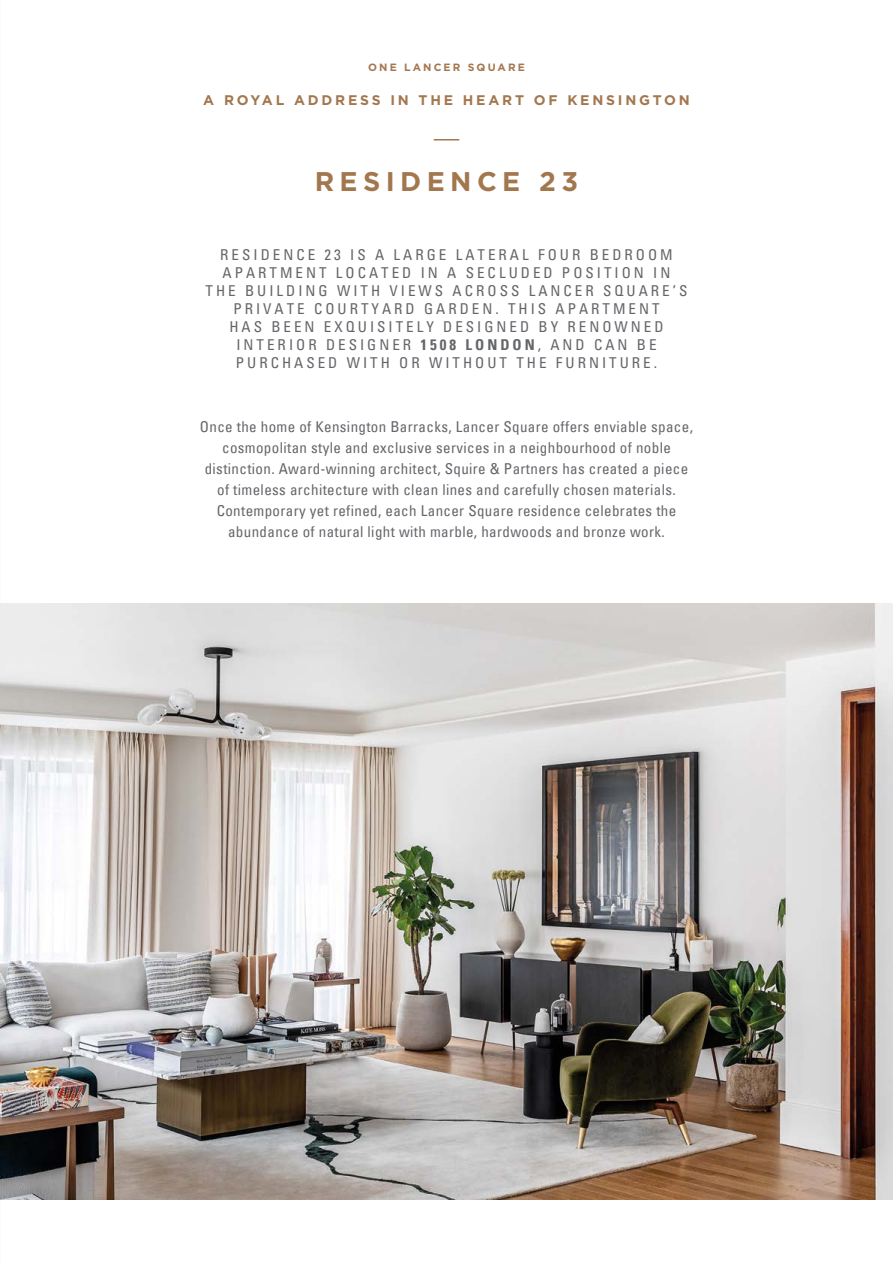
<style>
.page{position:relative;width:893px;height:1263px;background:#fff}
.page>*{position:absolute;margin:0;border:0;box-sizing:border-box;transform-origin:0 0}
.t1{font:700 27px "Gotham";letter-spacing:.2em;color:#a3774e}
.t2{font:condensed 15px/21px "Univers";letter-spacing:.025em;color:#64666a;text-align:center}
.t3{font:condensed 15px/18px "Univers";letter-spacing:.2em;color:#64666a;text-align:center}
.t4{font:700 13.95px "Gotham";letter-spacing:.2em;color:#a3774e}
.t5{font:700 10.5px "Gotham";letter-spacing:.2em;color:#a3774e}
.s1{font-weight:700}
</style>
<div class="page">
<img style="left:0;top:604px;width:893px;height:595px">
<svg style="left:434px;top:139px;width:25px;height:1px"></svg>
<p class="t5" style="left:368px;top:60px;width:158px">ONE LANCER SQUARE</p>
<p class="t4" style="left:203px;top:91px;width:488px">A ROYAL ADDRESS IN THE HEART OF KENSINGTON</p>
<h1 class="t1" style="left:315px;top:163px;width:265px">RESIDENCE 23</h1>
<p class="t3" style="left:206px;top:247px;width:483px">RESIDENCE 23 IS A LARGE LATERAL FOUR BEDROOM APARTMENT LOCATED IN A SECLUDED POSITION IN<br>THE BUILDING WITH VIEWS ACROSS LANCER SQUARE’S PRIVATE COURTYARD GARDEN. THIS APARTMENT<br>HAS BEEN EXQUISITELY DESIGNED BY RENOWNED INTERIOR DESIGNER <span class="s1">1508 LONDON</span>, AND CAN BE PURCHASED WITH OR WITHOUT THE FURNITURE.</p>
<p class="t2" style="left:200px;top:417px;width:495px">Once the home of Kensington Barracks, Lancer Square offers enviable space, cosmopolitan style and exclusive services in a neighbourhood of noble distinction. Award-winning architect, Squire &amp; Partners has created a piece of timeless architecture with clean lines and carefully chosen materials.<br>Contemporary yet refined, each Lancer Square residence celebrates the abundance of natural light with marble, hardwoods and bronze work.</p>
</div>
